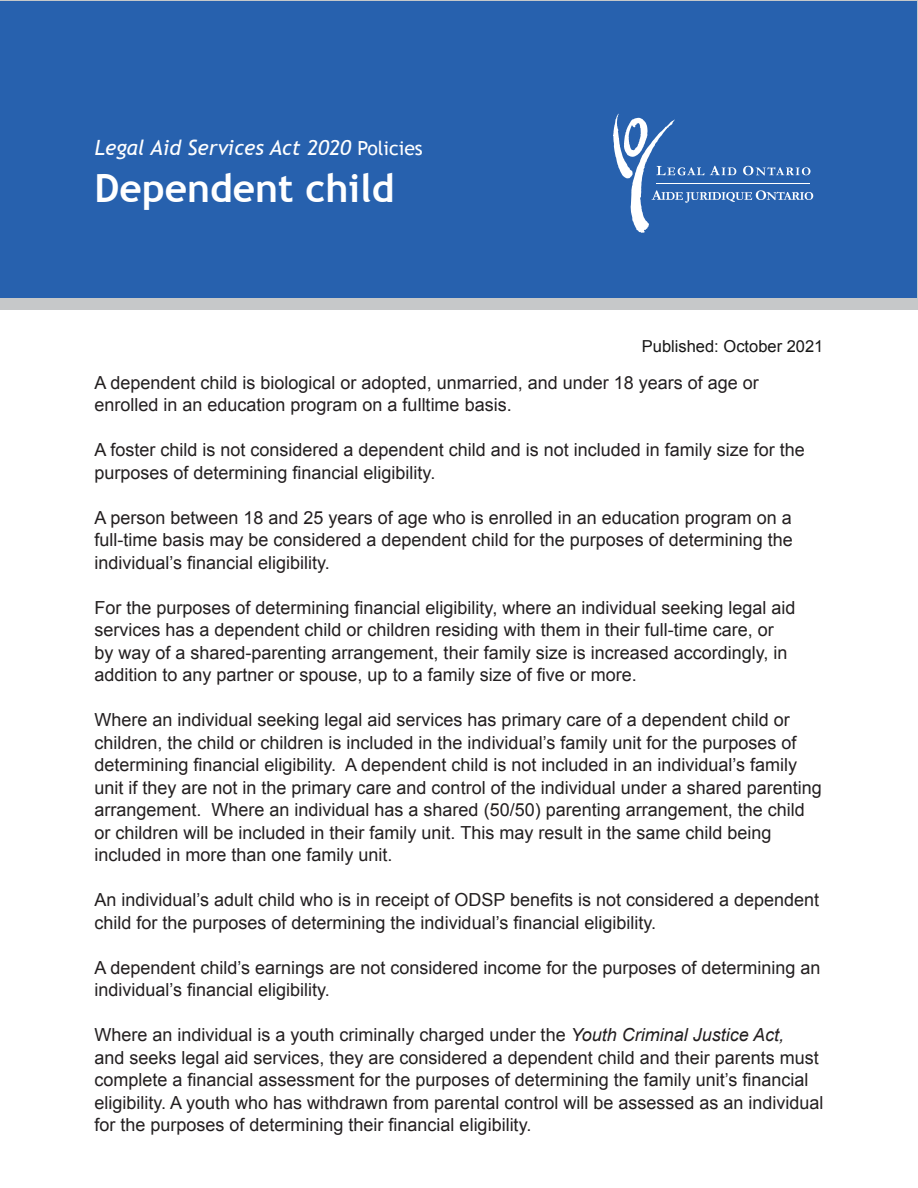
<style>
.page{position:relative;width:918px;height:1188px;background:#fff}
.page>*{position:absolute;margin:0;border:0;box-sizing:border-box;transform-origin:0 0}
.Heading_1__title_pag{font:700 39px "Trebuchet MS";color:#fff}
.Heading_1__title_pag-2{font:italic 21px "Trebuchet MS";color:#fff}
.t1{font:18px/22.5px "Arial";color:#231f20}
.t2{font:16.5px "Arial";color:#171717}
.s1{font-style:normal;font-size:19.5px}
.s2{font-style:italic}
</style>
<div class="page">
<div style="left:0;top:0;width:918px;height:310px;background:#c6c8c9"></div>
<div style="left:1px;top:1px;width:916px;height:297px;background:#2761ae"></div>
<svg style="left:613px;top:114px;width:200px;height:119px"></svg>
<h1 class="Heading_1__title_pag-2" style="left:94px;top:135px;width:330px">Legal Aid Services Act 2020 <span class="s1">Policies</span></h1>
<h1 class="Heading_1__title_pag" style="left:94px;top:164px;width:301px">Dependent child</h1>
<p class="t2" style="left:642px;top:336px;width:183px">Published: October 2021</p>
<p class="t1" style="left:94px;top:372px;width:666px">A dependent child is biological or adopted, unmarried, and under 18 years of age or enrolled in an education program on a fulltime basis.</p>
<p class="t1" style="left:94px;top:439px;width:712px">A foster child is not considered a dependent child and is not included in family size for the purposes of determining financial eligibility.</p>
<p class="t1" style="left:94px;top:507px;width:700px;text-align:justify">A person between 18 and 25 years of age who is enrolled in an education program on a full-time basis may be considered a dependent child for the purposes of determining the individual’s financial eligibility.</p>
<p class="t1" style="left:94px;top:597px;width:703px">For the purposes of determining financial eligibility, where an individual seeking legal aid services has a dependent child or children residing with them in their full-time care, or by way of a shared-parenting arrangement, their family size is increased accordingly, in addition to any partner or spouse, up to a family size of five or more.</p>
<p class="t1" style="left:94px;top:709px;width:729px">Where an individual seeking legal aid services has primary care of a dependent child or children, the child or children is included in the individual’s family unit for the purposes of determining financial eligibility. A dependent child is not included in an individual’s family unit if they are not in the primary care and control of the individual under a shared parenting arrangement. Where an individual has a shared (50/50) parenting arrangement, the child or children will be included in their family unit. This may result in the same child being included in more than one family unit.</p>
<p class="t1" style="left:94px;top:889px;width:726px">An individual’s adult child who is in receipt of ODSP benefits is not considered a dependent child for the purposes of determining the individual’s financial eligibility.</p>
<p class="t1" style="left:94px;top:957px;width:728px">A dependent child’s earnings are not considered income for the purposes of determining an individual’s financial eligibility.</p>
<p class="t1" style="left:94px;top:1024px;width:730px">Where an individual is a youth criminally charged under the <span class="s2">Youth Criminal Justice Act,<br></span>and seeks legal aid services, they are considered a dependent child and their parents must complete a financial assessment for the purposes of determining the family unit’s financial eligibility. A youth who has withdrawn from parental control will be assessed as an individual for the purposes of determining their financial eligibility.</p>
</div>
